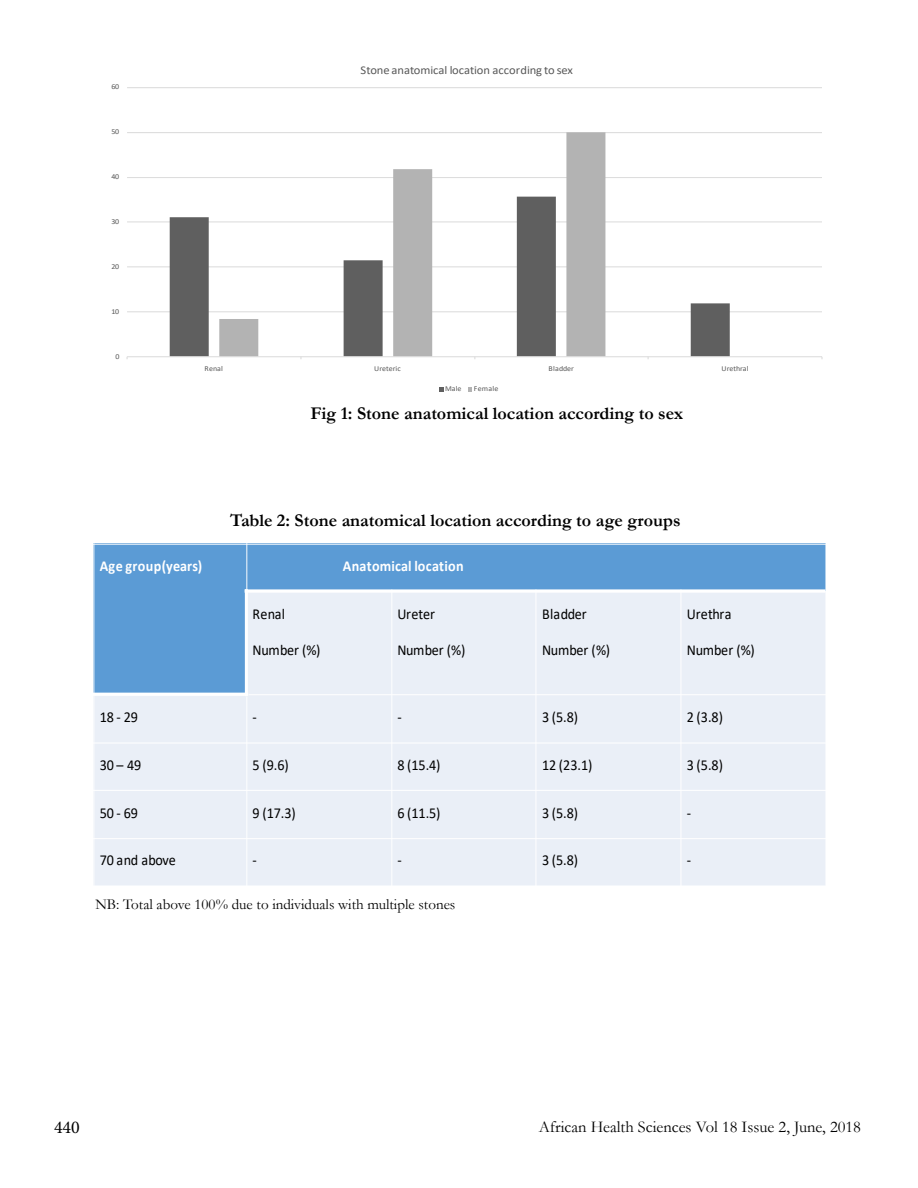
<style>
.page{position:relative;width:918px;height:1188px;background:#fff}
.page>*{position:absolute;margin:0;border:0;box-sizing:border-box;transform-origin:0 0}
.t1{font:700 18px "Garamond";color:#000}
.t2{font:18px "Minion Pro";color:#000}
.t3{font:16.5px "Garamond";color:#000}
.t4{font:15.15px "Calibri";letter-spacing:-.005em;color:#000;scale:.93 1}
.t5{font:700 15.15px "Calibri";letter-spacing:.02em;color:#fff;scale:.93 1}
.t6{font:15px "Garamond";color:#000}
.t7{font:11.85px "Calibri";letter-spacing:-.005em;color:#595959;scale:1.06 1}
.t8{font:7.5px "Calibri";color:#595959;scale:1.06 1}
</style>
<div class="page">
<hr style="left:127px;top:311px;width:695px;height:1px;background:#d9d9d9">
<hr style="left:127px;top:267px;width:695px;height:1px;background:#d9d9d9">
<hr style="left:127px;top:222px;width:695px;height:1px;background:#d9d9d9">
<hr style="left:127px;top:177px;width:695px;height:1px;background:#d9d9d9">
<hr style="left:127px;top:132px;width:695px;height:1px;background:#d9d9d9">
<hr style="left:127px;top:87px;width:695px;height:1px;background:#d9d9d9">
<svg style="left:170px;top:197px;width:560px;height:159px"></svg>
<svg style="left:219px;top:132px;width:386px;height:224px"></svg>
<hr style="left:127px;top:356px;width:695px;height:1px;background:#d9d9d9">
<svg style="left:439px;top:387px;width:4px;height:4px"></svg>
<svg style="left:468px;top:387px;width:4px;height:4px"></svg>
<div style="left:93px;top:544px;width:153px;height:150px;background:#5b9bd5"></div>
<div style="left:246px;top:544px;width:580px;height:47px;background:#5b9bd5"></div>
<div style="left:246px;top:591px;width:145px;height:103px;background:#eaeff7"></div>
<div style="left:391px;top:591px;width:145px;height:103px;background:#eaeff7"></div>
<div style="left:536px;top:591px;width:145px;height:103px;background:#eaeff7"></div>
<div style="left:681px;top:591px;width:145px;height:103px;background:#eaeff7"></div>
<div style="left:93px;top:694px;width:153px;height:49px;background:#eaeff7"></div>
<div style="left:246px;top:694px;width:145px;height:49px;background:#eaeff7"></div>
<div style="left:391px;top:694px;width:145px;height:49px;background:#eaeff7"></div>
<div style="left:536px;top:694px;width:145px;height:49px;background:#eaeff7"></div>
<div style="left:681px;top:694px;width:145px;height:49px;background:#eaeff7"></div>
<div style="left:93px;top:743px;width:153px;height:47px;background:#eaeff7"></div>
<div style="left:246px;top:743px;width:145px;height:47px;background:#eaeff7"></div>
<div style="left:391px;top:743px;width:145px;height:47px;background:#eaeff7"></div>
<div style="left:536px;top:743px;width:145px;height:47px;background:#eaeff7"></div>
<div style="left:681px;top:743px;width:145px;height:47px;background:#eaeff7"></div>
<div style="left:93px;top:790px;width:153px;height:48px;background:#eaeff7"></div>
<div style="left:246px;top:790px;width:145px;height:48px;background:#eaeff7"></div>
<div style="left:391px;top:790px;width:145px;height:48px;background:#eaeff7"></div>
<div style="left:536px;top:790px;width:145px;height:48px;background:#eaeff7"></div>
<div style="left:681px;top:790px;width:145px;height:48px;background:#eaeff7"></div>
<div style="left:93px;top:838px;width:153px;height:48px;background:#eaeff7"></div>
<div style="left:246px;top:838px;width:145px;height:48px;background:#eaeff7"></div>
<div style="left:391px;top:838px;width:145px;height:48px;background:#eaeff7"></div>
<div style="left:536px;top:838px;width:145px;height:48px;background:#eaeff7"></div>
<div style="left:681px;top:838px;width:145px;height:48px;background:#eaeff7"></div>
<hr style="left:246px;top:543px;width:1px;height:47px;background:#fff">
<hr style="left:245px;top:589px;width:3px;height:107px;background:#fff">
<hr style="left:246px;top:697px;width:1px;height:190px;background:#fff">
<hr style="left:391px;top:590px;width:1px;height:297px;background:#fff">
<hr style="left:535px;top:590px;width:1px;height:297px;background:#fff">
<hr style="left:680px;top:590px;width:1px;height:297px;background:#fff">
<svg style="left:247px;top:589px;width:578px;height:4px;fill:#fefefe"></svg>
<hr style="left:93px;top:693px;width:155px;height:3px;background:#fff">
<hr style="left:249px;top:694px;width:577px;height:1px;background:#fff">
<hr style="left:93px;top:743px;width:733px;height:1px;background:#fff">
<hr style="left:93px;top:790px;width:733px;height:1px;background:#fff">
<hr style="left:93px;top:838px;width:733px;height:1px;background:#fff">
<hr style="left:93px;top:543px;width:1px;height:344px;background:#fff">
<hr style="left:825px;top:543px;width:1px;height:344px;background:#fff">
<hr style="left:93px;top:544px;width:733px;height:1px;background:#fff">
<p class="t8" style="left:111px;top:82px;width:9px">60</p>
<p class="t8" style="left:111px;top:127px;width:9px">50</p>
<p class="t8" style="left:111px;top:171px;width:9px">40</p>
<p class="t8" style="left:111px;top:216px;width:9px">30</p>
<p class="t8" style="left:111px;top:261px;width:9px">20</p>
<p class="t8" style="left:111px;top:306px;width:9px">10</p>
<p class="t8" style="left:115px;top:351px;width:5px">0</p>
<p class="t7" style="left:360px;top:62px;width:202px">Stone anatomical location according to sex</p>
<p class="t8" style="left:205px;top:363px;width:19px">Renal</p>
<p class="t8" style="left:374px;top:363px;width:26px">Ureteric</p>
<p class="t8" style="left:549px;top:363px;width:25px">Bladder</p>
<p class="t8" style="left:722px;top:363px;width:27px">Urethral</p>
<p class="t8" style="left:445px;top:384px;width:17px">Male</p>
<p class="t8" style="left:474px;top:384px;width:25px">Female</p>
<p class="t1" style="left:310px;top:401px;width:374px">Fig 1: Stone anatomical location according to sex</p>
<p class="t1" style="left:230px;top:508px;width:452px">Table 2: Stone anatomical location according to age groups</p>
<p class="t5" style="left:100px;top:555px;width:112px">Age group(years)</p>
<p class="t5" style="left:343px;top:555px;width:131px">Anatomical location</p>
<p class="t4" style="left:253px;top:603px;width:36px">Renal</p>
<p class="t4" style="left:253px;top:639px;width:75px">Number (%)</p>
<p class="t4" style="left:397px;top:603px;width:42px">Ureter</p>
<p class="t4" style="left:397px;top:639px;width:75px">Number (%)</p>
<p class="t4" style="left:542px;top:603px;width:50px">Bladder</p>
<p class="t4" style="left:542px;top:639px;width:75px">Number (%)</p>
<p class="t4" style="left:687px;top:603px;width:50px">Urethra</p>
<p class="t4" style="left:687px;top:639px;width:75px">Number (%)</p>
<p class="t4" style="left:100px;top:707px;width:42px">18-29</p>
<p class="t4" style="left:253px;top:707px;width:6px">-</p>
<p class="t4" style="left:397px;top:707px;width:6px">-</p>
<p class="t4" style="left:542px;top:707px;width:40px">3 (5.8)</p>
<p class="t4" style="left:687px;top:707px;width:40px">2 (3.8)</p>
<p class="t4" style="left:100px;top:754px;width:46px">30– 49</p>
<p class="t4" style="left:253px;top:754px;width:40px">5 (9.6)</p>
<p class="t4" style="left:397px;top:754px;width:48px">8 (15.4)</p>
<p class="t4" style="left:542px;top:754px;width:56px">12 (23.1)</p>
<p class="t4" style="left:687px;top:754px;width:40px">3 (5.8)</p>
<p class="t4" style="left:100px;top:802px;width:42px">50-69</p>
<p class="t4" style="left:253px;top:802px;width:48px">9 (17.3)</p>
<p class="t4" style="left:397px;top:802px;width:48px">6 (11.5)</p>
<p class="t4" style="left:542px;top:802px;width:40px">3 (5.8)</p>
<p class="t4" style="left:687px;top:802px;width:6px">-</p>
<p class="t4" style="left:100px;top:850px;width:83px">70 and above</p>
<p class="t4" style="left:253px;top:850px;width:6px">-</p>
<p class="t4" style="left:397px;top:850px;width:6px">-</p>
<p class="t4" style="left:542px;top:850px;width:40px">3 (5.8)</p>
<p class="t4" style="left:687px;top:850px;width:6px">-</p>
<p class="t6" style="left:95px;top:895px;width:362px">NB: Total above 100% due to individuals with multiple stones</p>
<p class="t2" style="left:54px;top:1115px;width:27px">440</p>
<p class="t3" style="left:539px;top:1116px;width:324px">African Health Sciences Vol 18 Issue 2, June, 2018</p>
</div>
